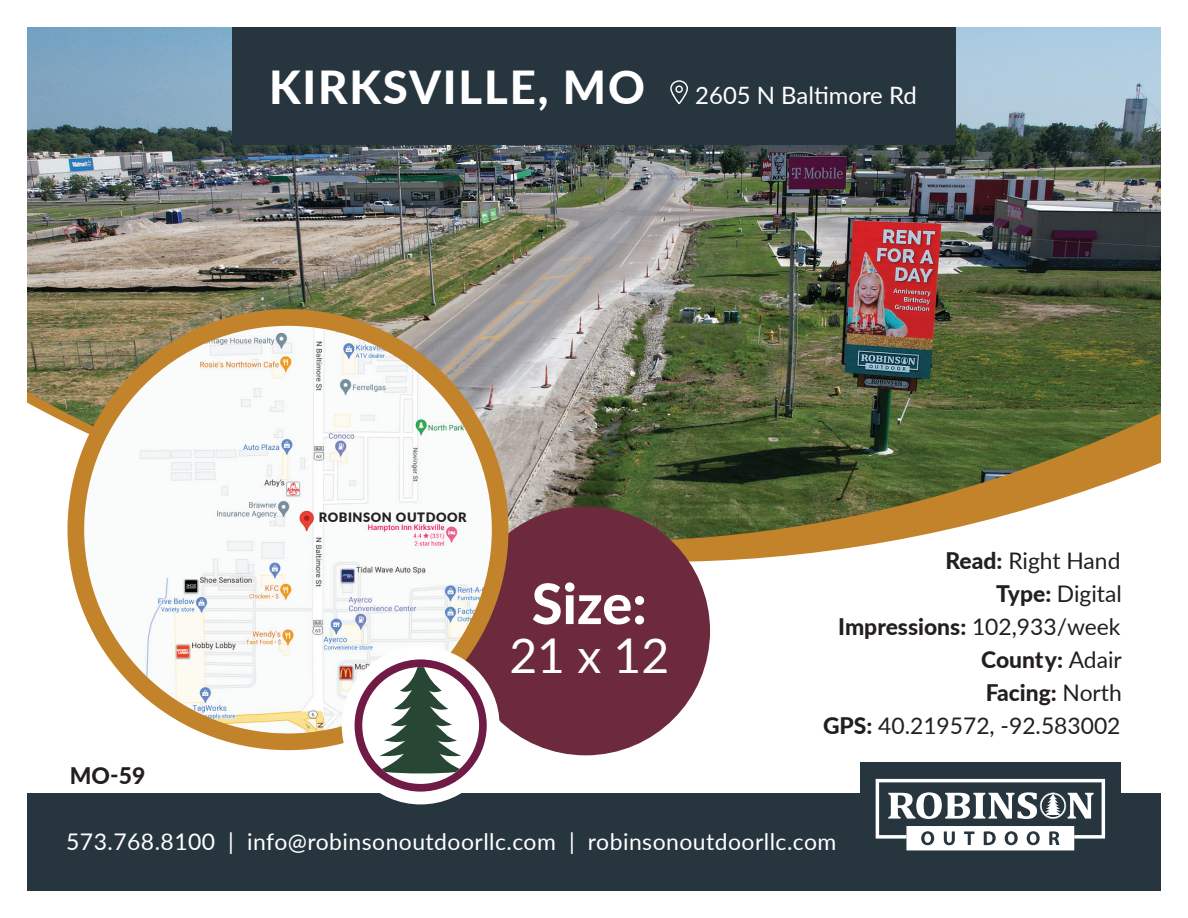
<style>
.page{position:relative;width:1188px;height:918px;background:#fff}
.page>*{position:absolute;margin:0;border:0;box-sizing:border-box;transform-origin:0 0}
.t1{font:800 55.8px "Lato";color:#fff}
.t2{font:48px "Lato";color:#fff}
.t3{font:23.85px "Lato";color:#fff}
.t4{font:22.95px "Lato";letter-spacing:.02em;color:#fff}
.t5{font:22.8px/33.2px "Lato";color:#231f20;text-align:right}
.t6{font:800 22.8px "Lato";color:#231f20}
.t7{font:900 12.9px "Lato";letter-spacing:.04em;color:#231f20}
.s1{font-weight:800;font-size:45.6px}
.s2{font-weight:800}
</style>
<div class="page">
<img style="left:27px;top:27px;width:1134px;height:864px">
<p class="t3" style="left:269px;top:78px;width:649px"><span class="s1">KIRKSVILLE, MO</span> 2605 N Baltimore Rd</p>
<p class="t6" style="left:70px;top:759px;width:77px">MO-59</p>
<p class="t7" style="left:319px;top:508px;width:149px">ROBINSON OUTDOOR</p>
<h1 class="t1" style="left:532px;top:562px;width:117px">Size:</h1>
<h2 class="t2" style="left:509px;top:621px;width:161px">21 x 12</h2>
<p class="t5" style="left:823px;top:543px;width:300px"><span class="s2">Read:</span> Right Hand<br><span class="s2">Type:</span> Digital<br><span class="s2">Impressions:</span> 102,933/week<br><span class="s2">County:</span> Adair<br><span class="s2">Facing:</span> North<br><span class="s2">GPS:</span> 40.219572, -92.583002</p>
<p class="t4" style="left:66px;top:826px;width:772px">573.768.8100 | info@robinsonoutdoorllc.com | robinsonoutdoorllc.com</p>
</div>
